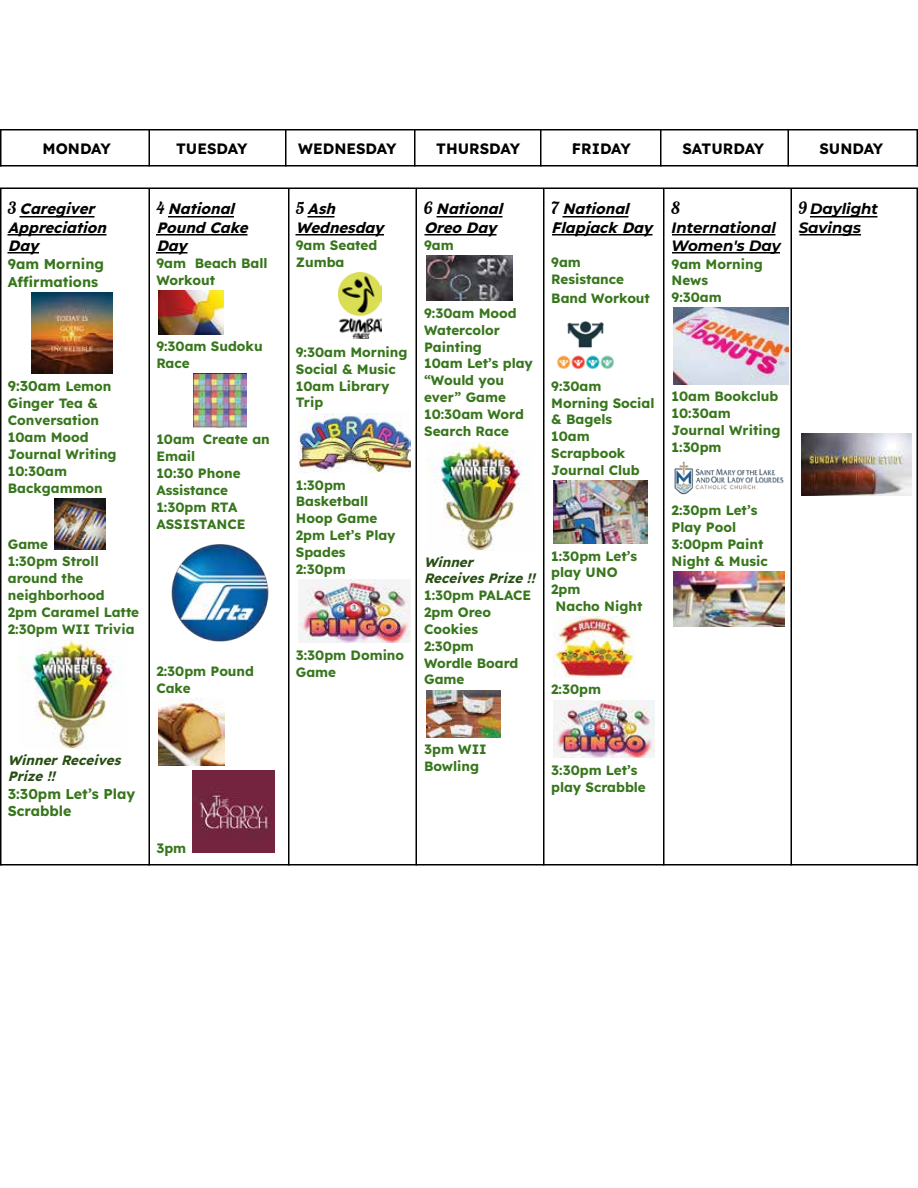
<style>
.page{position:relative;width:918px;height:1188px;background:#fff}
.page>*{position:absolute;margin:0;border:0;box-sizing:border-box;transform-origin:0 0}
.t1{font:16.5px "Lobster";color:#000}
.t2{font:italic 700 15px/18.3px "Lexend";color:#000}
.t3{font:700 15px "Lexend";color:#000}
.t4{font:italic 700 15px/18.3px "Montserrat";color:#000}
.t5{font:700 14.25px/17.9px "Lexend";color:#38761d}
.t6{font:700 13.5px/16.8px "Lexend";color:#38761d}
.t7{font:italic 700 13.5px/16.2px "Lexend";color:#274e13}
.s1{font-family:"Lobster";font-weight:400;font-style:normal;font-size:16.5px}
.s2{font-size:13.5px}
</style>
<div class="page">
<hr style="left:20px;top:216px;width:74px;height:2px;background:#000">
<hr style="left:8px;top:234px;width:98px;height:2px;background:#000">
<hr style="left:8px;top:252px;width:31px;height:2px;background:#000">
<hr style="left:168px;top:216px;width:66px;height:2px;background:#000">
<hr style="left:156px;top:234px;width:92px;height:2px;background:#000">
<hr style="left:156px;top:252px;width:32px;height:2px;background:#000">
<hr style="left:308px;top:216px;width:26px;height:2px;background:#000">
<hr style="left:296px;top:234px;width:88px;height:2px;background:#000">
<hr style="left:436px;top:216px;width:66px;height:2px;background:#000">
<hr style="left:424px;top:234px;width:72px;height:2px;background:#000">
<hr style="left:562px;top:216px;width:66px;height:2px;background:#000">
<hr style="left:552px;top:234px;width:100px;height:2px;background:#000">
<hr style="left:672px;top:234px;width:104px;height:2px;background:#000">
<hr style="left:672px;top:252px;width:108px;height:1px;background:#000">
<hr style="left:810px;top:216px;width:68px;height:2px;background:#000">
<hr style="left:800px;top:234px;width:61px;height:2px;background:#000">
<hr style="left:0;top:129px;width:2px;height:37px;background:#000">
<hr style="left:148px;top:129px;width:2px;height:37px;background:#000">
<hr style="left:285px;top:129px;width:1px;height:37px;background:#000">
<hr style="left:414px;top:129px;width:2px;height:37px;background:#000">
<hr style="left:540px;top:129px;width:2px;height:37px;background:#000">
<hr style="left:660px;top:129px;width:2px;height:37px;background:#000">
<hr style="left:788px;top:129px;width:1px;height:37px;background:#000">
<hr style="left:916px;top:129px;width:2px;height:37px;background:#000">
<hr style="left:0;top:129px;width:918px;height:1px;background:#000">
<hr style="left:0;top:165px;width:918px;height:1px;background:#000">
<hr style="left:0;top:189px;width:2px;height:677px;background:#000">
<hr style="left:148px;top:189px;width:2px;height:677px;background:#000">
<hr style="left:288px;top:189px;width:2px;height:677px;background:#000">
<hr style="left:416px;top:189px;width:1px;height:677px;background:#000">
<hr style="left:543px;top:189px;width:1px;height:677px;background:#000">
<hr style="left:663px;top:189px;width:1px;height:677px;background:#000">
<hr style="left:790px;top:189px;width:2px;height:677px;background:#000">
<hr style="left:916px;top:189px;width:2px;height:677px;background:#000">
<hr style="left:0;top:188px;width:918px;height:1px;background:#000">
<hr style="left:0;top:864px;width:918px;height:2px;background:#000">
<img style="left:31px;top:292px;width:81px;height:81px">
<img style="left:55px;top:498px;width:50px;height:51px">
<img style="left:19px;top:639px;width:104px;height:110px">
<img style="left:159px;top:290px;width:65px;height:44px">
<img style="left:193px;top:374px;width:53px;height:54px">
<img style="left:171px;top:544px;width:98px;height:98px">
<img style="left:159px;top:700px;width:66px;height:65px">
<img style="left:193px;top:771px;width:82px;height:82px">
<img style="left:339px;top:272px;width:42px;height:67px">
<img style="left:298px;top:413px;width:113px;height:60px">
<img style="left:298px;top:580px;width:113px;height:63px">
<img style="left:426px;top:256px;width:87px;height:45px">
<img style="left:426px;top:442px;width:105px;height:109px">
<img style="left:426px;top:690px;width:75px;height:47px">
<img style="left:557px;top:321px;width:57px;height:48px">
<img style="left:554px;top:481px;width:94px;height:63px">
<img style="left:554px;top:617px;width:82px;height:61px">
<img style="left:554px;top:700px;width:101px;height:57px">
<img style="left:674px;top:308px;width:115px;height:76px">
<img style="left:674px;top:461px;width:110px;height:34px">
<img style="left:674px;top:571px;width:110px;height:55px">
<img style="left:801px;top:433px;width:110px;height:62px">
<p class="t3" style="left:43px;top:137px;width:70px">MONDAY</p>
<p class="t3" style="left:176px;top:137px;width:73px">TUESDAY</p>
<p class="t3" style="left:298px;top:137px;width:100px">WEDNESDAY</p>
<p class="t3" style="left:436px;top:137px;width:85px">THURSDAY</p>
<p class="t3" style="left:572px;top:137px;width:60px">FRIDAY</p>
<p class="t3" style="left:682px;top:137px;width:83px">SATURDAY</p>
<p class="t3" style="left:819px;top:137px;width:65px">SUNDAY</p>
<p class="t2" style="left:8px;top:199px;width:105px"><span class="s1">3</span> Caregiver<br>Appreciation<br>Day</p>
<p class="t5" style="left:8px;top:254px;width:98px">9am Morning<br>Affirmations</p>
<p class="t2" style="left:156px;top:199px;width:98px"><span class="s1">4</span> National<br>Pound Cake<br>Day</p>
<p class="t6" style="left:156px;top:254px;width:113px">9am Beach Ball<br>Workout</p>
<p class="t5" style="left:8px;top:376px;width:105px">9:30am <span class="s2">Lemon</span></p>
<p class="t6" style="left:8px;top:394px;width:110px">Ginger Tea &amp;<br>Conversation<br>10am Mood<br>Journal Writing<br>10:30am<br>Backgammon</p>
<p class="t6" style="left:8px;top:535px;width:133px">Game<br>1:30pm Stroll around the neighborhood<br>2pm Caramel Latte<br>2:30pm WII Trivia</p>
<p class="t6" style="left:156px;top:337px;width:108px">9:30am Sudoku<br>Race</p>
<p class="t6" style="left:156px;top:430px;width:115px">10am Create an<br>Email<br>10:30 Phone<br>Assistance<br>1:30pm RTA<br>ASSISTANCE</p>
<p class="t6" style="left:156px;top:662px;width:99px">2:30pm Pound<br>Cake</p>
<p class="t7" style="left:8px;top:751px;width:119px">Winner Receives<br>Prize !!</p>
<p class="t5" style="left:8px;top:784px;width:129px">3:30pm Let’s Play<br>Scrabble</p>
<p class="t6" style="left:156px;top:839px;width:31px">3pm</p>
<p class="t2" style="left:296px;top:199px;width:95px"><span class="s1">5</span> Ash<br>Wednesday</p>
<p class="t6" style="left:296px;top:236px;width:83px">9am Seated<br>Zumba</p>
<p class="t6" style="left:296px;top:343px;width:113px">9:30am Morning<br>Social &amp; Music<br>10am Library<br>Trip</p>
<p class="t6" style="left:296px;top:475px;width:101px">1:30pm<br>Basketball<br>Hoop Game<br>2pm Let’s Play<br>Spades<br>2:30pm</p>
<p class="t6" style="left:296px;top:646px;width:110px">3:30pm Domino<br>Game</p>
<p class="t2" style="left:424px;top:199px;width:85px"><span class="s1">6</span> National<br>Oreo Day</p>
<p class="t6" style="left:424px;top:236px;width:31px">9am</p>
<p class="t6" style="left:424px;top:304px;width:110px">9:30am Mood<br>Watercolor<br>Painting<br>10am Let’s play “Would you ever” Game<br>10:30am Word<br>Search Race</p>
<p class="t2" style="left:551px;top:199px;width:108px"><span class="s1">7</span> National<br>Flapjack Day</p>
<p class="t6" style="left:551px;top:253px;width:74px">9am<br>Resistance</p>
<p class="t6" style="left:551px;top:288px;width:100px">Band Workout</p>
<p class="t6" style="left:551px;top:376px;width:105px">9:30am<br>Morning Social &amp; Bagels<br>10am<br>Scrapbook<br>Journal Club</p>
<p class="t7" style="left:424px;top:553px;width:117px">Winner<br>Receives Prize !!</p>
<p class="t6" style="left:424px;top:586px;width:109px">1:30pm PALACE<br>2pm Oreo<br>Cookies<br>2:30pm<br>Wordle Board<br>Game</p>
<p class="t6" style="left:551px;top:546px;width:87px">1:30pm Let’s</p>
<p class="t6" style="left:551px;top:563px;width:68px">play UNO</p>
<p class="t6" style="left:551px;top:580px;width:31px">2pm</p>
<p class="t6" style="left:556px;top:597px;width:88px">Nacho Night</p>
<p class="t6" style="left:551px;top:680px;width:51px">2:30pm</p>
<p class="t1" style="left:672px;top:198px;width:10px">8</p>
<p class="t4" style="left:672px;top:220px;width:111px">International<br>Women's Day</p>
<p class="t6" style="left:672px;top:254px;width:93px">9am Morning<br>News<br>9:30am</p>
<p class="t4" style="left:799px;top:201px;width:81px"><span class="s1">9</span> Daylight<br>Savings</p>
<p class="t6" style="left:672px;top:387px;width:110px">10am Bookclub<br>10:30am<br>Journal Writing<br>1:30pm</p>
<p class="t6" style="left:672px;top:501px;width:98px">2:30pm Let’s<br>Play Pool<br>3:00pm Paint<br>Night &amp; Music</p>
<p class="t6" style="left:424px;top:740px;width:64px">3pm WII<br>Bowling</p>
<p class="t6" style="left:551px;top:761px;width:96px">3:30pm Let’s play Scrabble</p>
</div>
